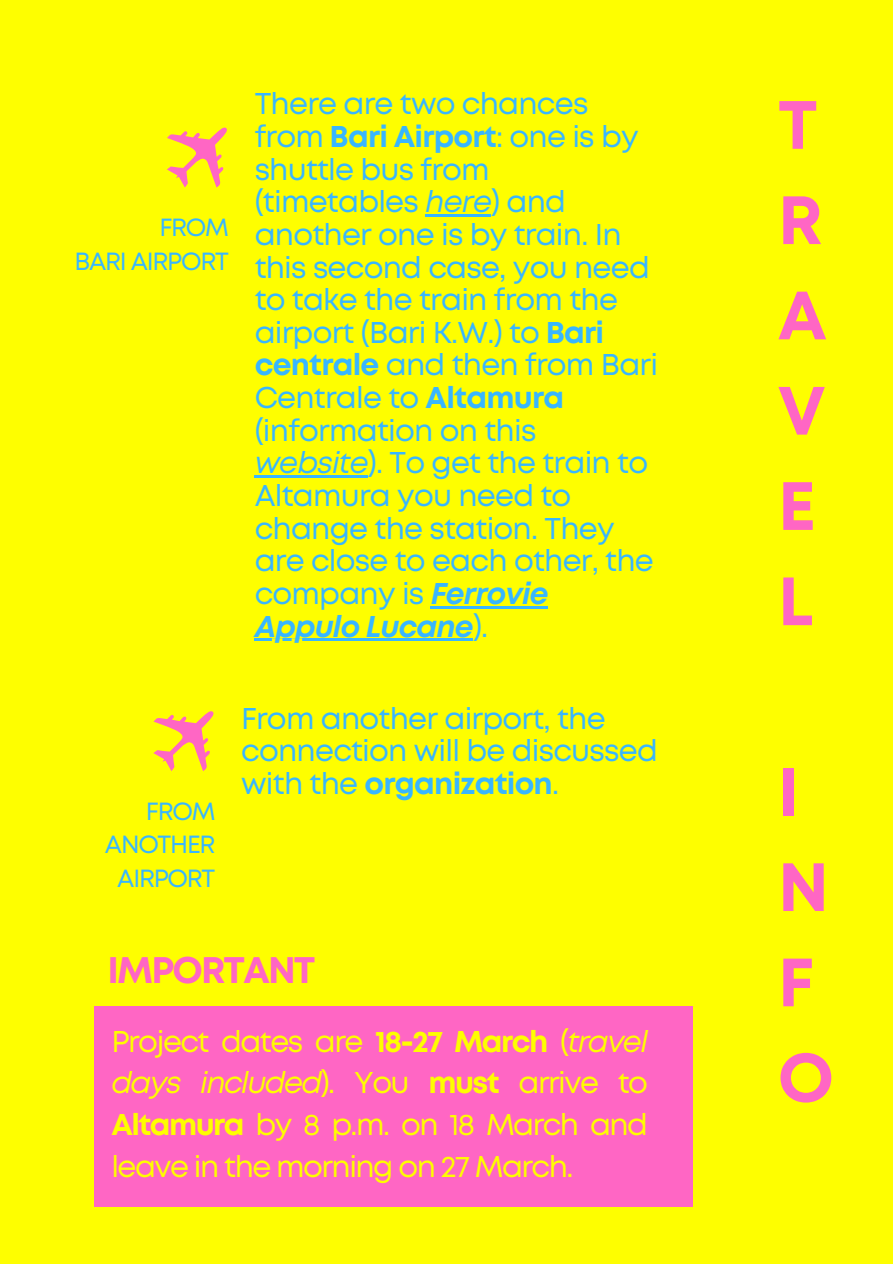
<style>
.page{position:relative;width:893px;height:1264px;background:#fff}
.page>*{position:absolute;margin:0;border:0;box-sizing:border-box;transform-origin:0 0}
.t1{font:700 68.1px/95.2px "Mont";color:#ff66c4}
.t2{font:700 36.9px "Mont";letter-spacing:-.05em;color:#ff66c4}
.t3{font:30px/32.7px "Mont";letter-spacing:-.025em;color:#38b6ff}
.t4{font:30px/41.7px "Mont";letter-spacing:-.05em;color:#fefe00;text-align:justify}
.t5{font:24.75px "Mont";letter-spacing:-.05em;color:#38b6ff}
.s1{font-weight:700}
.s2{font-style:italic}
.s3{font-weight:700;font-style:italic}
</style>
<div class="page">
<div style="left:0;top:0;width:892px;height:1263px;background:#fefe00"></div>
<svg style="left:167px;top:127px;width:60px;height:61px"></svg>
<svg style="left:153px;top:711px;width:61px;height:60px"></svg>
<div style="left:94px;top:1006px;width:599px;height:200px;background:#ff66c4"></div>
<hr style="left:425px;top:214px;width:66px;height:3px;background:#38b6ff">
<hr style="left:255px;top:475px;width:113px;height:3px;background:#38b6ff">
<hr style="left:430px;top:606px;width:118px;height:2px;background:#38b6ff">
<hr style="left:255px;top:639px;width:218px;height:2px;background:#38b6ff">
<p class="t5" style="left:159px;top:218px;width:71px">FROM</p>
<p class="t5" style="left:74px;top:252px;width:156px">BARI AIRPORT</p>
<p class="t3" style="left:255px;top:90px;width:405px">There are two chances from <span class="s1">Bari Airport</span>: one is by shuttle bus from (timetables <span class="s2">here</span>) and another one is by train. In this second case, you need to take the train from the airport (Bari K.W.) to <span class="s1">Bari centrale</span> and then from Bari<br>Centrale to <span class="s1">Altamura </span>(information on this <span class="s2">website</span>). To get the train to<br>Altamura you need to change the station. They are close to each other, the company is <span class="s3">Ferrovie<br>Appulo Lucane</span>).</p>
<p class="t1" style="left:777px;top:82px;width:50px">T<br>R<br>A<br>V<br>E<br>L</p>
<p class="t5" style="left:146px;top:801px;width:71px">FROM</p>
<p class="t5" style="left:105px;top:835px;width:112px">ANOTHER</p>
<p class="t5" style="left:117px;top:869px;width:100px">AIRPORT</p>
<p class="t3" style="left:241px;top:704px;width:418px">From another airport, the connection will be discussed with the <span class="s1">organization</span>.</p>
<p class="t2" style="left:107px;top:955px;width:209px">IMPORTANT</p>
<p class="t4" style="left:111px;top:1022px;width:538px">Project dates are <span class="s1">18-27 March</span> (<span class="s2">travel days included</span>). You <span class="s1">must</span> arrive to <span class="s1">Altamura</span> by 8 p.m. on 18 March and leave in the morning on 27 March.</p>
<p class="t1" style="left:777px;top:749px;width:58px">I<br>N<br>F<br>O</p>
</div>
